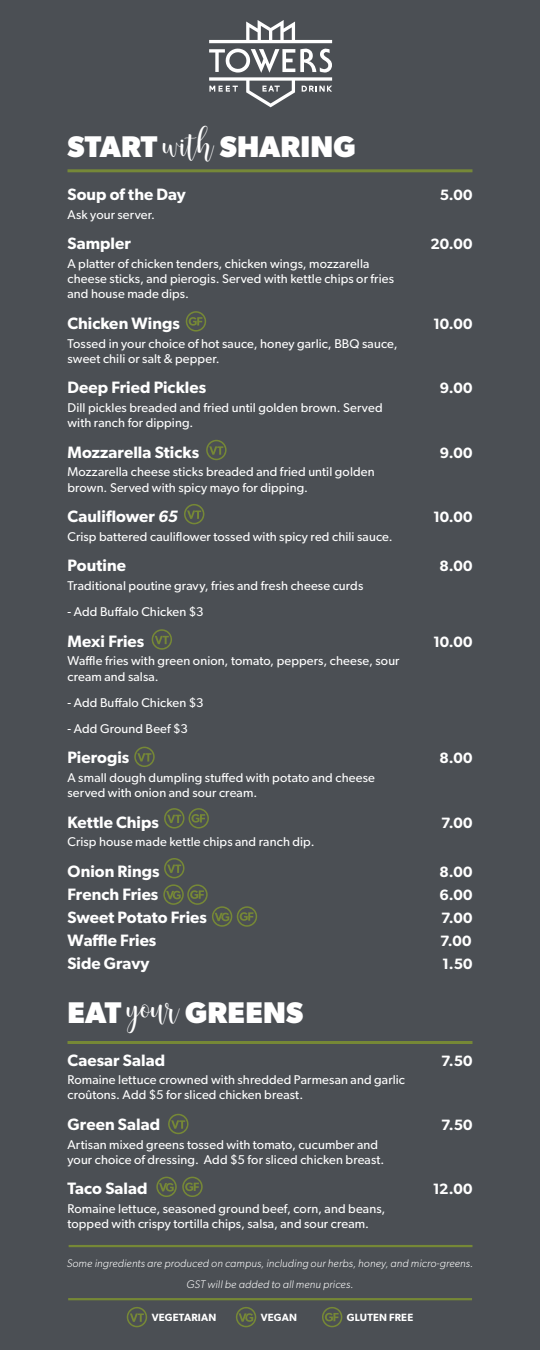
<style>
.page{position:relative;width:540px;height:1350px;background:#4b4f54}
.page>*{position:absolute;margin:0;border:0;box-sizing:border-box;transform-origin:0 0}
.item{font:700 30px "Gibson";letter-spacing:.005em;color:#fff}
.item-2{font:600 16.5px "Gibson";letter-spacing:.005em;color:#fff}
.item-3{font:600 15px "Gibson";letter-spacing:.015em;color:#fff}
.description{font:12.75px/15.3px "Gibson";letter-spacing:.01em;color:#fff}
.burger_sandwich_desc{font:italic 300 11.1px "Gibson";letter-spacing:.015em;color:#fff}
.item-4{font:600 10.5px "Gibson";letter-spacing:.015em;color:#fff}
.s1{font-family:"Madelina Script";font-weight:400;font-size:42px}
.s2{font-style:italic}
</style>
<div class="page">
<svg style="left:127px;top:1307px;width:20px;height:20px"></svg>
<svg style="left:184px;top:504px;width:20px;height:20px"></svg>
<svg style="left:134px;top:747px;width:21px;height:20px"></svg>
<svg style="left:236px;top:1307px;width:20px;height:20px"></svg>
<svg style="left:322px;top:1307px;width:20px;height:20px"></svg>
<hr style="left:69px;top:1245px;width:403px;height:2px;background:#768836">
<hr style="left:68px;top:1298px;width:404px;height:2px;background:#768836">
<svg style="left:186px;top:311px;width:20px;height:21px"></svg>
<svg style="left:209px;top:20px;width:123px;height:87px"></svg>
<svg style="left:206px;top:440px;width:21px;height:20px"></svg>
<hr style="left:68px;top:169px;width:404px;height:3px;background:#768838">
<hr style="left:68px;top:1041px;width:404px;height:3px;background:#768836">
<svg style="left:164px;top:858px;width:21px;height:20px"></svg>
<svg style="left:164px;top:808px;width:45px;height:21px"></svg>
<svg style="left:152px;top:629px;width:20px;height:21px"></svg>
<svg style="left:168px;top:1114px;width:21px;height:20px"></svg>
<svg style="left:156px;top:1177px;width:47px;height:20px"></svg>
<svg style="left:163px;top:884px;width:94px;height:43px"></svg>
<p class="item" style="left:68px;top:129px;width:290px">START <span class="s1">with</span> SHARING</p>
<p class="item-2" style="left:68px;top:185px;width:120px">Soup of the Day</p>
<p class="item-3" style="left:440px;top:186px;width:34px">5.00</p>
<p class="description" style="left:68px;top:206px;width:89px">Ask your server.</p>
<p class="item-2" style="left:68px;top:234px;width:65px">Sampler</p>
<p class="item-3" style="left:431px;top:235px;width:43px">20.00</p>
<p class="description" style="left:68px;top:256px;width:328px">A platter of chicken tenders, chicken wings, mozzarella cheese sticks, and pierogis. Served with kettle chips or fries and house made dips.</p>
<p class="item-2" style="left:68px;top:313px;width:114px">Chicken Wings</p>
<p class="item-3" style="left:433px;top:315px;width:41px">10.00</p>
<p class="description" style="left:68px;top:335px;width:332px">Tossed in your choice of hot sauce, honey garlic, BBQ sauce, sweet chili or salt &amp; pepper.</p>
<p class="item-2" style="left:68px;top:378px;width:140px">Deep Fried Pickles</p>
<p class="item-3" style="left:440px;top:379px;width:34px">9.00</p>
<p class="description" style="left:68px;top:400px;width:317px">Dill pickles breaded and fried until golden brown. Served with ranch for dipping.</p>
<p class="item-2" style="left:68px;top:442px;width:133px">Mozzarella Sticks</p>
<p class="item-3" style="left:440px;top:444px;width:34px">9.00</p>
<p class="description" style="left:68px;top:464px;width:309px">Mozzarella cheese sticks breaded and fried until golden brown. Served with spicy mayo for dipping.</p>
<p class="item-2" style="left:68px;top:507px;width:112px">Cauliflower <span class="s2">65</span></p>
<p class="item-3" style="left:433px;top:508px;width:41px">10.00</p>
<p class="description" style="left:68px;top:529px;width:327px">Crisp battered cauliflower tossed with spicy red chili sauce.</p>
<p class="item-2" style="left:68px;top:556px;width:60px">Poutine</p>
<p class="item-3" style="left:440px;top:557px;width:34px">8.00</p>
<p class="description" style="left:68px;top:578px;width:297px">Traditional poutine gravy, fries and fresh cheese curds</p>
<p class="description" style="left:68px;top:604px;width:138px">- Add Buffalo Chicken $3</p>
<p class="item-2" style="left:68px;top:631px;width:78px">Mexi Fries</p>
<p class="item-3" style="left:433px;top:633px;width:41px">10.00</p>
<p class="description" style="left:68px;top:653px;width:334px">Waffle fries with green onion, tomato, peppers, cheese, sour cream and salsa.</p>
<p class="description" style="left:68px;top:694px;width:138px">- Add Buffalo Chicken $3</p>
<p class="description" style="left:68px;top:720px;width:122px">- Add Ground Beef $3</p>
<p class="item-2" style="left:68px;top:748px;width:63px">Pierogis</p>
<p class="item-3" style="left:440px;top:749px;width:34px">8.00</p>
<p class="description" style="left:68px;top:770px;width:309px">A small dough dumpling stuffed with potato and cheese served with onion and sour cream.</p>
<p class="item-2" style="left:68px;top:812px;width:93px">Kettle Chips</p>
<p class="item-3" style="left:441px;top:814px;width:33px">7.00</p>
<p class="description" style="left:68px;top:834px;width:249px">Crisp house made kettle chips and ranch dip.</p>
<p class="item-2" style="left:68px;top:861px;width:94px">Onion Rings</p>
<p class="item-3" style="left:440px;top:863px;width:34px">8.00</p>
<p class="item-2" style="left:68px;top:884px;width:92px">French Fries</p>
<p class="item-3" style="left:440px;top:886px;width:34px">6.00</p>
<p class="item-2" style="left:68px;top:907px;width:141px">Sweet Potato Fries</p>
<p class="item-3" style="left:441px;top:909px;width:33px">7.00</p>
<p class="item-2" style="left:68px;top:930px;width:90px">Waffle Fries</p>
<p class="item-3" style="left:440px;top:932px;width:33px">7.00</p>
<p class="item-2" style="left:68px;top:954px;width:83px">Side Gravy</p>
<p class="item-3" style="left:442px;top:955px;width:32px">1.50</p>
<p class="item" style="left:68px;top:995px;width:237px">EAT <sup>your</sup> GREENS</p>
<p class="item-2" style="left:68px;top:1050px;width:99px">Caesar Salad</p>
<p class="item-3" style="left:441px;top:1051px;width:33px">7.50</p>
<p class="description" style="left:68px;top:1072px;width:339px">Romaine lettuce crowned with shredded Parmesan and garlic croûtons. Add $5 for sliced chicken breast.</p>
<p class="item-2" style="left:68px;top:1114px;width:94px">Green Salad</p>
<p class="item-3" style="left:441px;top:1116px;width:33px">7.50</p>
<p class="description" style="left:68px;top:1136px;width:318px">Artisan mixed greens tossed with tomato, cucumber and your choice of dressing. Add $5 for sliced chicken breast.</p>
<p class="item-2" style="left:68px;top:1179px;width:82px">Taco Salad</p>
<p class="item-3" style="left:433px;top:1180px;width:41px">12.00</p>
<p class="description" style="left:67px;top:1201px;width:319px">Romaine lettuce, seasoned ground beef, corn, and beans, topped with crispy tortilla chips, salsa, and sour cream.</p>
<p class="burger_sandwich_desc" style="left:67px;top:1257px;width:408px">Some ingredients are produced on campus, including our herbs, honey, and micro-greens.</p>
<p class="burger_sandwich_desc" style="left:186px;top:1277px;width:169px">GST will be added to all menu prices.</p>
<p class="item-4" style="left:152px;top:1311px;width:66px">VEGETARIAN</p>
<p class="item-4" style="left:261px;top:1311px;width:38px">VEGAN</p>
<p class="item-4" style="left:347px;top:1311px;width:68px">GLUTEN FREE</p>
</div>
